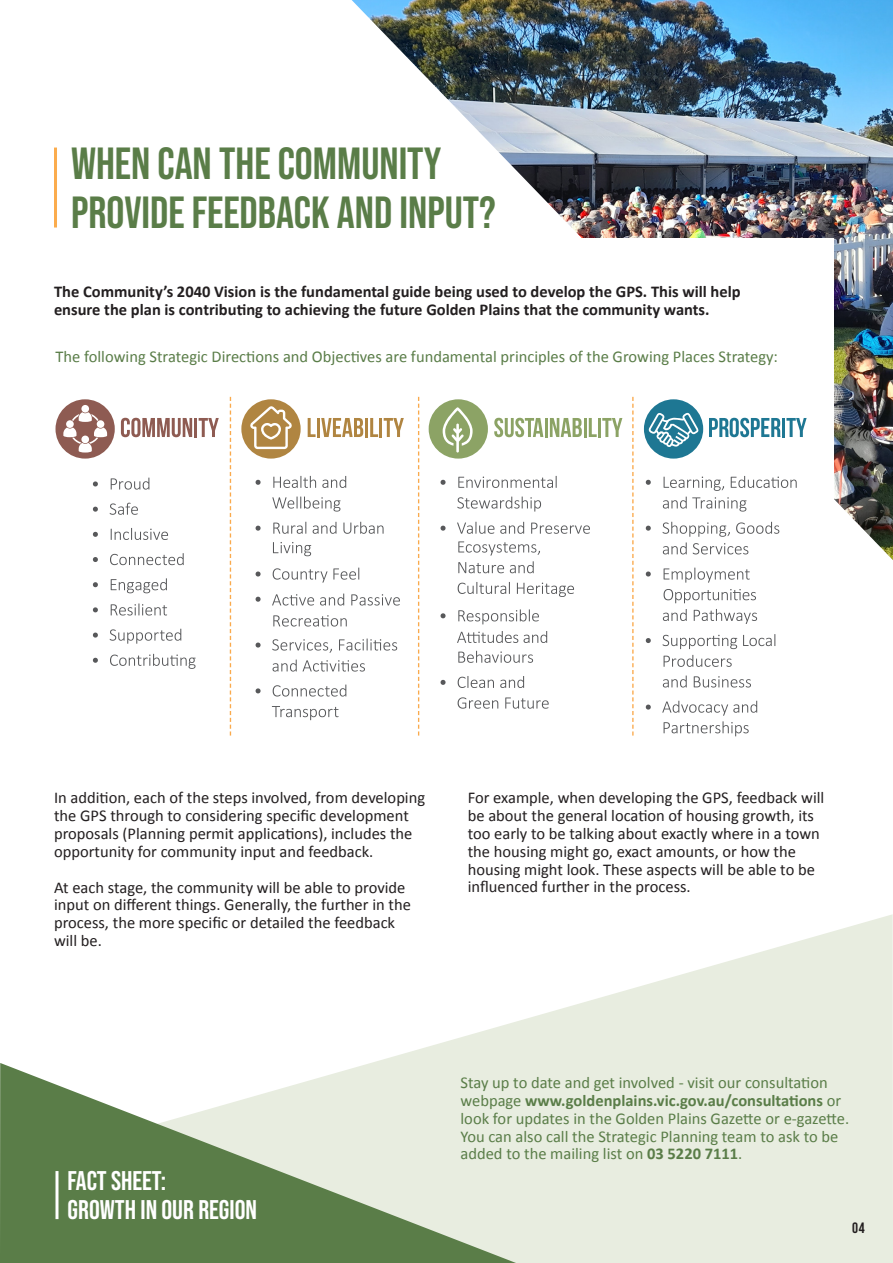
<style>
.page{position:relative;width:893px;height:1263px;background:#fff}
.page>*{position:absolute;margin:0;border:0;box-sizing:border-box;transform-origin:0 0}
.Heading_1{font:700 45px/48.6px "Bebas Neue Pro";color:#5a7d48}
.Heading_1-2{font:700 27px/29.1px "Bebas Neue Pro";color:#fff}
.Heading_1-3{font:16.5px/17.9px "Calibri";color:#231f20}
.Heading_1-4{font:16.5px/17.9px "Calibri";color:#5a7d48}
.Heading_1-5{font:700 16.5px/17.9px "Calibri";color:#231f20}
.t1{font:700 15px "Bebas Neue Pro";color:#231f20}
.s1{font-weight:700}
</style>
<div class="page">
<svg style="left:372px;top:914px;width:521px;height:349px;fill:#e8ede0"></svg>
<img style="left:352px;top:0;width:541px;height:562px">
<div style="left:467px;top:238px;width:367px;height:363px;background:#fff"></div>
<div style="left:56px;top:399px;width:59px;height:60px;background:#8e5b52;border-radius:50%"></div>
<div style="left:241px;top:399px;width:60px;height:60px;background:#b08541;border-radius:50%"></div>
<div style="left:429px;top:399px;width:59px;height:60px;background:#8ca365;border-radius:50%"></div>
<div style="left:644px;top:399px;width:59px;height:60px;background:#1e7793;border-radius:50%"></div>
<svg style="left:121px;top:418px;width:71px;height:19px"></svg>
<hr style="left:194px;top:418px;width:3px;height:19px;background:#8e5b52">
<svg style="left:199px;top:418px;width:20px;height:19px"></svg>
<svg style="left:93px;top:481px;width:5px;height:5px"></svg>
<svg style="left:111px;top:478px;width:38px;height:12px"></svg>
<svg style="left:93px;top:507px;width:5px;height:5px"></svg>
<svg style="left:110px;top:503px;width:28px;height:12px"></svg>
<svg style="left:93px;top:532px;width:5px;height:5px"></svg>
<svg style="left:111px;top:528px;width:57px;height:12px"></svg>
<svg style="left:93px;top:557px;width:5px;height:5px"></svg>
<svg style="left:110px;top:553px;width:74px;height:12px"></svg>
<svg style="left:93px;top:582px;width:5px;height:5px"></svg>
<svg style="left:111px;top:578px;width:56px;height:15px"></svg>
<svg style="left:93px;top:607px;width:5px;height:5px"></svg>
<svg style="left:111px;top:603px;width:56px;height:12px"></svg>
<svg style="left:93px;top:632px;width:5px;height:6px"></svg>
<svg style="left:110px;top:629px;width:71px;height:15px"></svg>
<svg style="left:110px;top:654px;width:86px;height:15px"></svg>
<svg style="left:93px;top:658px;width:5px;height:5px"></svg>
<svg style="left:308px;top:418px;width:55px;height:19px"></svg>
<hr style="left:365px;top:418px;width:3px;height:19px;background:#b08541">
<svg style="left:370px;top:418px;width:8px;height:19px"></svg>
<hr style="left:379px;top:418px;width:3px;height:19px;background:#b08541">
<svg style="left:384px;top:418px;width:20px;height:19px"></svg>
<svg style="left:256px;top:480px;width:5px;height:5px"></svg>
<svg style="left:273px;top:476px;width:43px;height:12px"></svg>
<svg style="left:322px;top:476px;width:24px;height:12px"></svg>
<svg style="left:272px;top:496px;width:69px;height:16px"></svg>
<svg style="left:256px;top:526px;width:5px;height:5px"></svg>
<svg style="left:273px;top:522px;width:33px;height:12px"></svg>
<svg style="left:313px;top:522px;width:23px;height:12px"></svg>
<svg style="left:343px;top:522px;width:41px;height:12px"></svg>
<svg style="left:256px;top:571px;width:5px;height:5px"></svg>
<svg style="left:273px;top:568px;width:54px;height:15px"></svg>
<svg style="left:333px;top:568px;width:26px;height:12px"></svg>
<svg style="left:272px;top:594px;width:42px;height:11px"></svg>
<svg style="left:320px;top:593px;width:24px;height:12px"></svg>
<svg style="left:351px;top:594px;width:49px;height:11px"></svg>
<svg style="left:273px;top:615px;width:74px;height:11px"></svg>
<svg style="left:256px;top:597px;width:5px;height:5px"></svg>
<svg style="left:256px;top:642px;width:5px;height:5px"></svg>
<svg style="left:256px;top:688px;width:5px;height:5px"></svg>
<svg style="left:273px;top:684px;width:73px;height:12px"></svg>
<svg style="left:272px;top:706px;width:66px;height:14px"></svg>
<svg style="left:494px;top:418px;width:49px;height:19px"></svg>
<hr style="left:545px;top:418px;width:3px;height:19px;background:#8ca365">
<svg style="left:550px;top:418px;width:32px;height:19px"></svg>
<hr style="left:584px;top:418px;width:3px;height:19px;background:#8ca365">
<svg style="left:589px;top:418px;width:33px;height:19px"></svg>
<svg style="left:441px;top:480px;width:5px;height:5px"></svg>
<svg style="left:458px;top:476px;width:99px;height:12px"></svg>
<svg style="left:457px;top:496px;width:84px;height:16px"></svg>
<svg style="left:441px;top:526px;width:5px;height:5px"></svg>
<svg style="left:457px;top:522px;width:37px;height:12px"></svg>
<svg style="left:500px;top:522px;width:24px;height:12px"></svg>
<svg style="left:531px;top:523px;width:59px;height:11px"></svg>
<svg style="left:458px;top:541px;width:82px;height:32px"></svg>
<svg style="left:458px;top:582px;width:52px;height:12px"></svg>
<svg style="left:517px;top:583px;width:57px;height:14px"></svg>
<svg style="left:441px;top:613px;width:5px;height:5px"></svg>
<svg style="left:458px;top:609px;width:81px;height:15px"></svg>
<svg style="left:457px;top:631px;width:61px;height:12px"></svg>
<svg style="left:524px;top:631px;width:23px;height:12px"></svg>
<svg style="left:458px;top:651px;width:75px;height:12px"></svg>
<svg style="left:441px;top:680px;width:5px;height:5px"></svg>
<svg style="left:458px;top:676px;width:36px;height:12px"></svg>
<svg style="left:500px;top:676px;width:24px;height:12px"></svg>
<svg style="left:458px;top:697px;width:40px;height:12px"></svg>
<svg style="left:505px;top:697px;width:44px;height:12px"></svg>
<svg style="left:709px;top:418px;width:98px;height:19px"></svg>
<svg style="left:646px;top:480px;width:5px;height:5px"></svg>
<svg style="left:663px;top:497px;width:83px;height:15px"></svg>
<svg style="left:664px;top:477px;width:60px;height:14px"></svg>
<svg style="left:731px;top:476px;width:66px;height:12px"></svg>
<svg style="left:646px;top:526px;width:5px;height:5px"></svg>
<svg style="left:663px;top:522px;width:116px;height:32px"></svg>
<svg style="left:646px;top:571px;width:5px;height:5px"></svg>
<svg style="left:664px;top:568px;width:86px;height:15px"></svg>
<svg style="left:663px;top:609px;width:24px;height:12px"></svg>
<svg style="left:694px;top:609px;width:63px;height:15px"></svg>
<svg style="left:663px;top:635px;width:74px;height:14px"></svg>
<svg style="left:743px;top:634px;width:32px;height:12px"></svg>
<svg style="left:646px;top:638px;width:5px;height:5px"></svg>
<svg style="left:664px;top:655px;width:68px;height:12px"></svg>
<svg style="left:663px;top:675px;width:24px;height:12px"></svg>
<svg style="left:694px;top:676px;width:57px;height:11px"></svg>
<svg style="left:646px;top:704px;width:5px;height:6px"></svg>
<svg style="left:662px;top:701px;width:95px;height:35px"></svg>
<svg style="left:230px;top:397px;width:1px;height:338px"></svg>
<svg style="left:418px;top:397px;width:1px;height:338px"></svg>
<svg style="left:632px;top:397px;width:2px;height:338px"></svg>
<svg style="left:443px;top:407px;width:30px;height:45px"></svg>
<div style="left:81px;top:405px;width:8px;height:8px;background:#fff;border-radius:50%"></div>
<svg style="left:63px;top:412px;width:44px;height:40px"></svg>
<svg style="left:250px;top:406px;width:42px;height:43px"></svg>
<svg style="left:648px;top:412px;width:51px;height:35px"></svg>
<svg style="left:272px;top:639px;width:60px;height:14px"></svg>
<svg style="left:339px;top:638px;width:58px;height:13px"></svg>
<svg style="left:272px;top:659px;width:25px;height:12px"></svg>
<svg style="left:303px;top:660px;width:62px;height:11px"></svg>
<svg style="left:664px;top:589px;width:92px;height:14px"></svg>
<svg style="left:273px;top:542px;width:38px;height:14px"></svg>
<hr style="left:54px;top:148px;width:3px;height:79px;background:#fbac4d">
<svg style="left:0;top:1063px;width:516px;height:200px;background:#a3b797"></svg>
<hr style="left:56px;top:1171px;width:2px;height:48px;background:#fff">
<p class="Heading_1" style="left:71px;top:138px;width:426px">WHEN CAN THE COMMUNITY<br>PROVIDE FEEDBACK AND INPUT?</p>
<p class="Heading_1-5" style="left:54px;top:282px;width:688px">The Community’s 2040 Vision is the fundamental guide being used to develop the GPS. This will help ensure the plan is contributing to achieving the future Golden Plains that the community wants.</p>
<p class="Heading_1-4" style="left:56px;top:347px;width:724px">The following Strategic Directions and Objectives are fundamental principles of the Growing Places Strategy:</p>
<p class="Heading_1-3" style="left:54px;top:788px;width:373px">In addition, each of the steps involved, from developing the GPS through to considering specific development proposals (Planning permit applications), includes the opportunity for community input and feedback.</p>
<p class="Heading_1-3" style="left:54px;top:878px;width:358px">At each stage, the community will be able to provide input on different things. Generally, the further in the process, the more specific or detailed the feedback will be.</p>
<p class="Heading_1-3" style="left:468px;top:788px;width:358px">For example, when developing the GPS, feedback will be about the general location of housing growth, its too early to be talking about exactly where in a town the housing might go, exact amounts, or how the housing might look. These aspects will be able to be influenced further in the process.</p>
<p class="Heading_1-2" style="left:68px;top:1166px;width:191px">FACT SHEET:<br>GROWTH IN OUR REGION</p>
<p class="Heading_1-4" style="left:460px;top:1073px;width:390px">Stay up to date and get involved - visit our consultation webpage <span class="s1">www.goldenplains.vic.gov.au/consultations</span> or look for updates in the Golden Plains Gazette or e-gazette.<br>You can also call the Strategic Planning team to ask to be added to the mailing list on <span class="s1">03 5220 7111</span>.</p>
<p class="t1" style="left:852px;top:1219px;width:14px">04</p>
</div>
